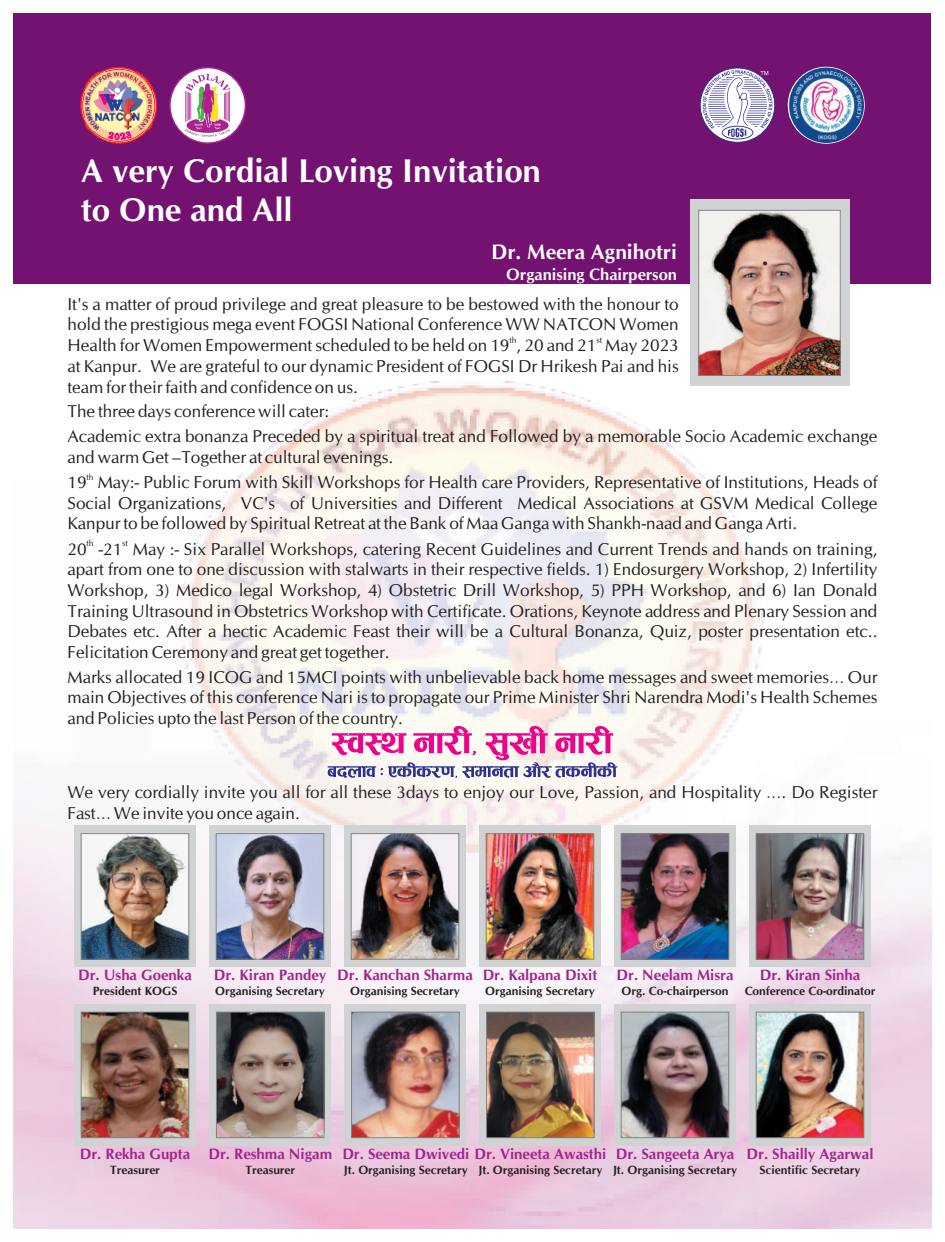
<style>
.page{position:relative;width:945px;height:1242px;background:#fff}
.page>*{position:absolute;margin:0;border:0;box-sizing:border-box;transform-origin:0 0}
.t1{font:700 33px/39.5px "CG Omega";color:#fff}
.t2{font:700 21px "CG Omega";color:#fff}
.t3{font:17.25px/20.7px "CG Omega";color:#231f20;text-align:justify}
.t4{font:700 16.5px "CG Omega";color:#fff}
.t5{font:700 15px "CG Omega";color:#a2238e}
.t6{font:700 12px "CG Omega";color:#231f20}
.t7{font:8.7px "CG Omega";color:#231f20}
</style>
<div class="page">
<img style="left:237px;top:381px;width:469px;height:99px">
<img style="left:14px;top:480px;width:918px;height:748px">
<div style="left:14px;top:13px;width:918px;height:271px;background:#741272"></div>
<svg style="left:328px;top:726px;width:289px;height:52px"></svg>
<div style="left:74px;top:826px;width:122px;height:141px;background:#d1d2d4"></div>
<img style="left:83px;top:835px;width:104px;height:123px">
<div style="left:81px;top:833px;width:108px;height:127px;border:1px solid #808285"></div>
<div style="left:74px;top:1004px;width:122px;height:142px;background:#d1d2d4"></div>
<img style="left:83px;top:1014px;width:104px;height:122px">
<div style="left:81px;top:1012px;width:108px;height:126px;border:1px solid #808285"></div>
<div style="left:210px;top:1004px;width:121px;height:142px;background:#d1d2d4"></div>
<img style="left:218px;top:1014px;width:104px;height:122px">
<div style="left:216px;top:1012px;width:108px;height:126px;border:1px solid #808285"></div>
<div style="left:345px;top:1004px;width:121px;height:142px;background:#d1d2d4"></div>
<img style="left:353px;top:1014px;width:105px;height:122px">
<div style="left:351px;top:1012px;width:109px;height:126px;border:1px solid #808285"></div>
<div style="left:480px;top:1004px;width:121px;height:142px;background:#d1d2d4"></div>
<img style="left:488px;top:1014px;width:105px;height:122px">
<div style="left:486px;top:1012px;width:109px;height:126px;border:1px solid #808285"></div>
<div style="left:614px;top:1004px;width:122px;height:142px;background:#d1d2d4"></div>
<img style="left:623px;top:1014px;width:104px;height:122px">
<div style="left:621px;top:1012px;width:108px;height:126px;border:1px solid #808285"></div>
<div style="left:749px;top:1004px;width:122px;height:142px;background:#d1d2d4"></div>
<img style="left:758px;top:1014px;width:104px;height:122px">
<div style="left:756px;top:1012px;width:108px;height:126px;border:1px solid #808285"></div>
<div style="left:209px;top:826px;width:122px;height:141px;background:#d1d2d4"></div>
<img style="left:218px;top:835px;width:104px;height:123px">
<div style="left:216px;top:833px;width:108px;height:127px;border:1px solid #808285"></div>
<div style="left:344px;top:826px;width:122px;height:141px;background:#d1d2d4"></div>
<img style="left:353px;top:835px;width:104px;height:123px">
<div style="left:351px;top:833px;width:108px;height:127px;border:1px solid #808285"></div>
<div style="left:479px;top:826px;width:122px;height:141px;background:#d1d2d4"></div>
<img style="left:488px;top:835px;width:104px;height:123px">
<div style="left:486px;top:833px;width:108px;height:127px;border:1px solid #808285"></div>
<div style="left:614px;top:826px;width:122px;height:141px;background:#d1d2d4"></div>
<img style="left:623px;top:835px;width:104px;height:123px">
<div style="left:621px;top:833px;width:108px;height:127px;border:1px solid #808285"></div>
<div style="left:749px;top:826px;width:122px;height:141px;background:#d1d2d4"></div>
<img style="left:758px;top:835px;width:104px;height:123px">
<div style="left:756px;top:833px;width:108px;height:127px;border:1px solid #808285"></div>
<div style="left:690px;top:200px;width:159px;height:186px;background:#d1d2d4"></div>
<img style="left:700px;top:212px;width:139px;height:162px">
<div style="left:698px;top:210px;width:143px;height:166px;border:1px solid #808285"></div>
<img style="left:178px;top:74px;width:7px;height:62px">
<svg style="left:80px;top:67px;width:77px;height:77px"></svg>
<svg style="left:83px;top:70px;width:71px;height:71px"></svg>
<img style="left:86px;top:72px;width:66px;height:59px">
<img style="left:143px;top:92px;width:9px;height:38px">
<img style="left:94px;top:80px;width:49px;height:64px">
<div style="left:170px;top:68px;width:75px;height:75px;background:#fff;border-radius:50%"></div>
<svg style="left:185px;top:68px;width:54px;height:75px"></svg>
<div style="left:169px;top:67px;width:77px;height:77px;border:2px solid #a2238e;border-radius:50%"></div>
<svg style="left:700px;top:68px;width:75px;height:75px"></svg>
<img style="left:789px;top:68px;width:75px;height:75px;border-radius:50%">
<h1 class="t1" style="left:81px;top:153px;width:461px">A very Cordial Loving Invitation to One and All</h1>
<p class="t2" style="left:491px;top:243px;width:187px">Dr. Meera Agnihotri</p>
<p class="t4" style="left:506px;top:267px;width:172px">Organising Chairperson</p>
<p class="t3" style="left:67px;top:295px;width:613px">It's a matter of proud privilege and great pleasure to be bestowed with the honour to hold the prestigious mega event FOGSI National Conference WW NATCON Women</p>
<p class="t7" style="left:509px;top:336px;width:9px">th</p>
<p class="t7" style="left:596px;top:336px;width:7px">st</p>
<p class="t3" style="left:67px;top:336px;width:613px">Health for Women Empowerment scheduled to be held on 19 , 20 and 21 May 2023 at Kanpur. We are grateful to our dynamic President of FOGSI Dr Hrikesh Pai and his team for their faith and confidence on us.</p>
<p class="t3" style="left:67px;top:400px;width:812px;line-height:24.8px">The three days conference will cater:<br>Academic extra bonanza Preceded by a spiritual treat and Followed by a memorable Socio Academic exchange</p>
<p class="t3" style="left:67px;top:448px;width:327px">and warm Get –Together at cultural evenings.</p>
<p class="t7" style="left:87px;top:473px;width:9px">th</p>
<p class="t3" style="left:67px;top:473px;width:811px">19 May:- Public Forum with Skill Workshops for Health care Providers, Representative of Institutions, Heads of Social Organizations, VC's of Universities and Different Medical Associations at GSVM Medical College Kanpur to be followed by Spiritual Retreat at the Bank of Maa Ganga with Shankh-naad and Ganga Arti.</p>
<p class="t7" style="left:87px;top:540px;width:9px">th</p>
<p class="t7" style="left:122px;top:540px;width:7px">st</p>
<p class="t3" style="left:67px;top:540px;width:812px">20 -21 May :- Six Parallel Workshops, catering Recent Guidelines and Current Trends and hands on training, apart from one to one discussion with stalwarts in their respective fields. 1) Endosurgery Workshop, 2) Infertility Workshop, 3) Medico legal Workshop, 4) Obstetric Drill Workshop, 5) PPH Workshop, and 6) Ian Donald Training Ultrasound in Obstetrics Workshop with Certificate. Orations, Keynote address and Plenary Session and Debates etc. After a hectic Academic Feast their will be a Cultural Bonanza, Quiz, poster presentation etc..<br>Felicitation Ceremony and great get together.</p>
<p class="t3" style="left:67px;top:668px;width:812px">Marks allocated 19 ICOG and 15MCI points with unbelievable back home messages and sweet memories… Our main Objectives of this conference Nari is to propagate our Prime Minister Shri Narendra Modi's Health Schemes and Policies upto the last Person of the country.</p>
<p class="t3" style="left:67px;top:783px;width:811px">We very cordially invite you all for all these 3days to enjoy our Love, Passion, and Hospitality …. Do Register<br>Fast… We invite you once again.</p>
<p class="t5" style="left:78px;top:969px;width:115px">Dr. Usha Goenka</p>
<p class="t6" style="left:93px;top:986px;width:86px">President KOGS</p>
<p class="t5" style="left:214px;top:969px;width:114px">Dr. Kiran Pandey</p>
<p class="t6" style="left:215px;top:986px;width:111px">Organising Secretary</p>
<p class="t5" style="left:337px;top:969px;width:137px">Dr. Kanchan Sharma</p>
<p class="t6" style="left:350px;top:986px;width:111px">Organising Secretary</p>
<p class="t5" style="left:483px;top:969px;width:116px">Dr. Kalpana Dixit</p>
<p class="t6" style="left:485px;top:986px;width:111px">Organising Secretary</p>
<p class="t5" style="left:617px;top:969px;width:118px">Dr. Neelam Misra</p>
<p class="t6" style="left:622px;top:986px;width:108px">Org. Co-chairperson</p>
<p class="t5" style="left:760px;top:969px;width:102px">Dr. Kiran Sinha</p>
<p class="t6" style="left:745px;top:986px;width:132px">Conference Co-ordinator</p>
<p class="t5" style="left:80px;top:1148px;width:112px">Dr. Rekha Gupta</p>
<p class="t6" style="left:110px;top:1165px;width:51px">Treasurer</p>
<p class="t5" style="left:209px;top:1148px;width:125px">Dr. Reshma Nigam</p>
<p class="t6" style="left:245px;top:1165px;width:51px">Treasurer</p>
<p class="t5" style="left:342px;top:1148px;width:266px">Dr. Seema Dwivedi Dr. Vineeta Awasthi</p>
<p class="t6" style="left:344px;top:1165px;width:126px">Jt. Organising Secretary</p>
<p class="t6" style="left:478px;top:1165px;width:126px">Jt. Organising Secretary</p>
<p class="t5" style="left:616px;top:1148px;width:120px">Dr. Sangeeta Arya</p>
<p class="t6" style="left:613px;top:1165px;width:126px">Jt. Organising Secretary</p>
<p class="t5" style="left:747px;top:1148px;width:128px">Dr. Shailly Agarwal</p>
<p class="t6" style="left:760px;top:1165px;width:102px">Scientific Secretary</p>
</div>
